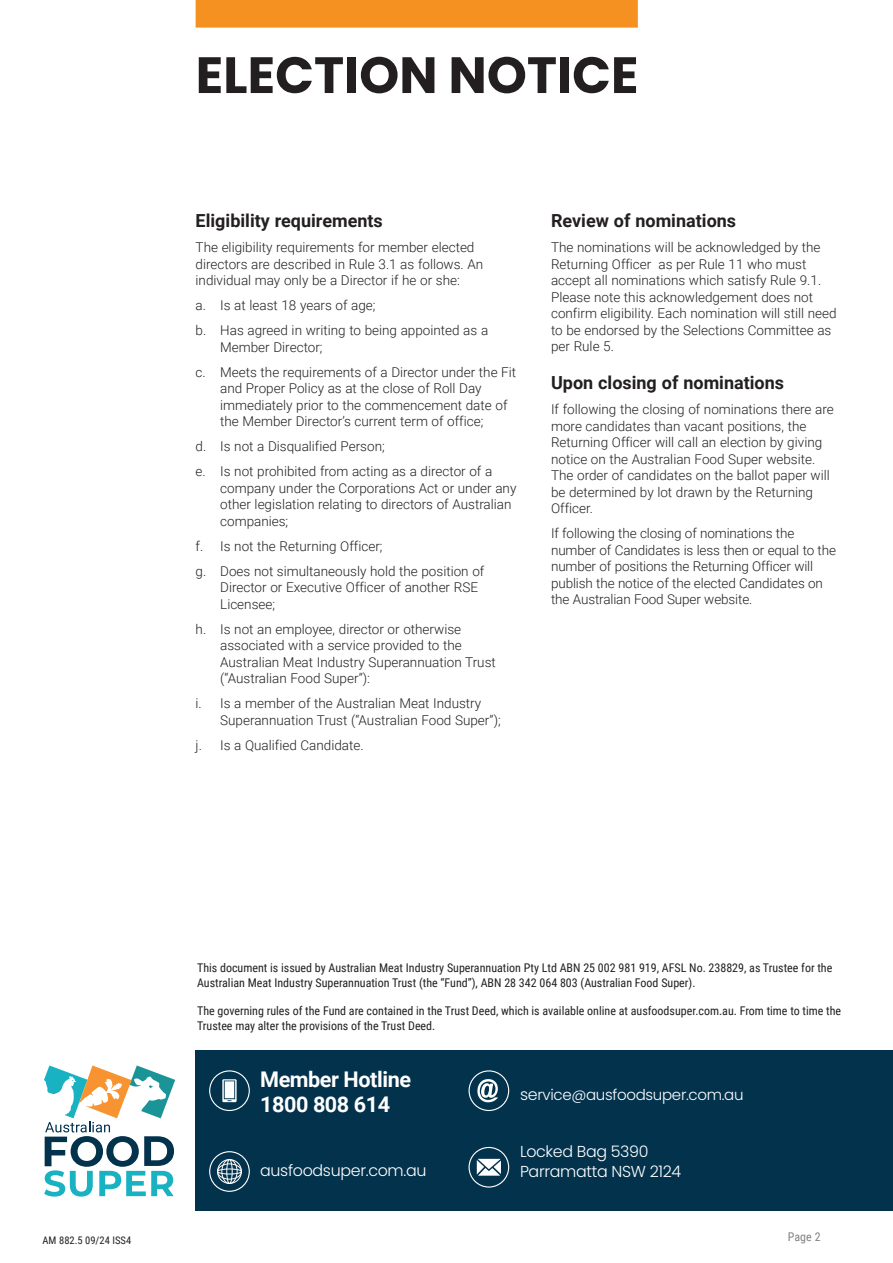
<style>
.page{position:relative;width:893px;height:1263px;background:#fff}
.page>*{position:absolute;margin:0;border:0;box-sizing:border-box;transform-origin:0 0}
.t1{font:700 51px "Poppins";color:#231f20}
.t2{font:700 21.6px/24.5px "Roboto";letter-spacing:-.02em;color:#fff}
.t3{font:700 18px "Roboto";color:#231f20}
.t4{font:300 15.9px "Poppins";letter-spacing:-.02em;color:#fff}
.t5{font:300 15px "Poppins";letter-spacing:-.02em;color:#fff}
.t6{font:300 13.5px/16.5px "Roboto";color:#231f20}
.t7{font:12px/15px "Roboto Condensed";color:#231f20}
.t8{font:12px "Roboto Condensed";color:#808285}
.t9{font:10.5px "Roboto Condensed";color:#231f20}
.s1{font-size:15.9px}
</style>
<div class="page">
<svg style="left:44px;top:1065px;width:131px;height:131px"></svg>
<div style="left:196px;top:1050px;width:697px;height:161px;background:#03324d"></div>
<div style="left:209px;top:1070px;width:41px;height:41px;border:1px solid #fff;border-radius:50%"></div>
<svg style="left:222px;top:1079px;width:15px;height:23px"></svg>
<div style="left:209px;top:1151px;width:41px;height:41px;border:1px solid #fff;border-radius:50%"></div>
<svg style="left:217px;top:1159px;width:25px;height:25px"></svg>
<div style="left:468px;top:1070px;width:41px;height:41px;border:1px solid #fff;border-radius:50%"></div>
<svg style="left:477px;top:1079px;width:21px;height:23px"></svg>
<div style="left:468px;top:1147px;width:41px;height:40px;border:1px solid #fff;border-radius:50%"></div>
<svg style="left:477px;top:1159px;width:24px;height:17px"></svg>
<div style="left:196px;top:0;width:442px;height:28px;background:#f59121"></div>
<h1 class="t1" style="left:196px;top:46px;width:444px">ELECTION NOTICE</h1>
<h3 class="t3" style="left:196px;top:208px;width:189px">Eligibility requirements</h3>
<p class="t6" style="left:196px;top:238px;width:289px">The eligibility requirements for member elected directors are described in Rule 3.1 as follows. An individual may only be a Director if he or she:</p>
<p class="t6" style="left:196px;top:292px;width:294px;line-height:25px">a. Is at least 18 years of age;<br>b. Has agreed in writing to being appointed as a</p>
<p class="t6" style="left:196px;top:334px;width:322px;line-height:25px;text-indent:25px">Member Director;<br>c. Meets the requirements of a Director under the Fit</p>
<p class="t6" style="left:220px;top:379px;width:289px">and Proper Policy as at the close of Roll Day immediately prior to the commencement date of the Member Director’s current term of office;</p>
<p class="t6" style="left:196px;top:433px;width:298px;line-height:25px">d. Is not a Disqualified Person;<br>e. Is not prohibited from acting as a director of a</p>
<p class="t6" style="left:220px;top:479px;width:298px">company under the Corporations Act or under any other legislation relating to directors of Australian companies;</p>
<p class="t6" style="left:196px;top:533px;width:290px;line-height:25px">f. Is not the Returning Officer;<br>g. Does not simultaneously hold the position of</p>
<p class="t6" style="left:220px;top:578px;width:259px">Director or Executive Officer of another RSE<br>Licensee;</p>
<p class="t6" style="left:220px;top:620px;width:277px;text-indent:-25px">h. Is not an employee, director or otherwise associated with a service provided to the Australian Meat Industry Superannuation Trust (“Australian Food Super”):</p>
<p class="t6" style="left:220px;top:694px;width:282px;text-indent:-25px">i. Is a member of the Australian Meat Industry<br>Superannuation Trust (“Australian Food Super”);</p>
<p class="t6" style="left:196px;top:736px;width:170px">j. Is a Qualified Candidate.</p>
<h3 class="t3" style="left:551px;top:208px;width:187px">Review of nominations</h3>
<p class="t6" style="left:551px;top:238px;width:287px">The nominations will be acknowledged by the Returning Officer as per Rule 11 who must accept all nominations which satisfy Rule 9.1.<br>Please note this acknowledgement does not confirm eligibility. Each nomination will still need to be endorsed by the Selections Committee as per Rule 5.</p>
<h3 class="t3" style="left:551px;top:370px;width:235px">Upon closing of nominations</h3>
<p class="t6" style="left:551px;top:400px;width:284px">If following the closing of nominations there are more candidates than vacant positions, the Returning Officer will call an election by giving notice on the Australian Food Super website.<br>The order of candidates on the ballot paper will be determined by lot drawn by the Returning Officer.</p>
<p class="t6" style="left:551px;top:524px;width:287px">If following the closing of nominations the number of Candidates is less then or equal to the number of positions the Returning Officer will publish the notice of the elected Candidates on the Australian Food Super website.</p>
<p class="t7" style="left:197px;top:959px;width:637px">This document is issued by Australian Meat Industry Superannuation Pty Ltd ABN 25 002 981 919, AFSL No. 238829, as Trustee for the<br>Australian Meat Industry Superannuation Trust (the “Fund”), ABN 28 342 064 803 (Australian Food Super).</p>
<p class="t7" style="left:197px;top:1002px;width:646px">The governing rules of the Fund are contained in the Trust Deed, which is available online at ausfoodsuper.com.au. From time to time the<br>Trustee may alter the provisions of the Trust Deed.</p>
<h2 class="t2" style="left:260px;top:1066px;width:152px">Member Hotline<br>1800 808 614</h2>
<p class="t5" style="left:520px;top:1086px;width:225px"><span class="s1">se</span>rvice@ausfoodsuper.com.au</p>
<p class="t4" style="left:520px;top:1142px;width:130px">Locked Bag 5390</p>
<p class="t4" style="left:260px;top:1161px;width:168px">ausfoodsuper.com.au</p>
<p class="t4" style="left:520px;top:1162px;width:163px">Parramatta NSW 2124</p>
<p class="t9" style="left:43px;top:1233px;width:90px">AM 882.5 09/24 ISS4</p>
<p class="t8" style="left:788px;top:1228px;width:34px">Page 2</p>
</div>
